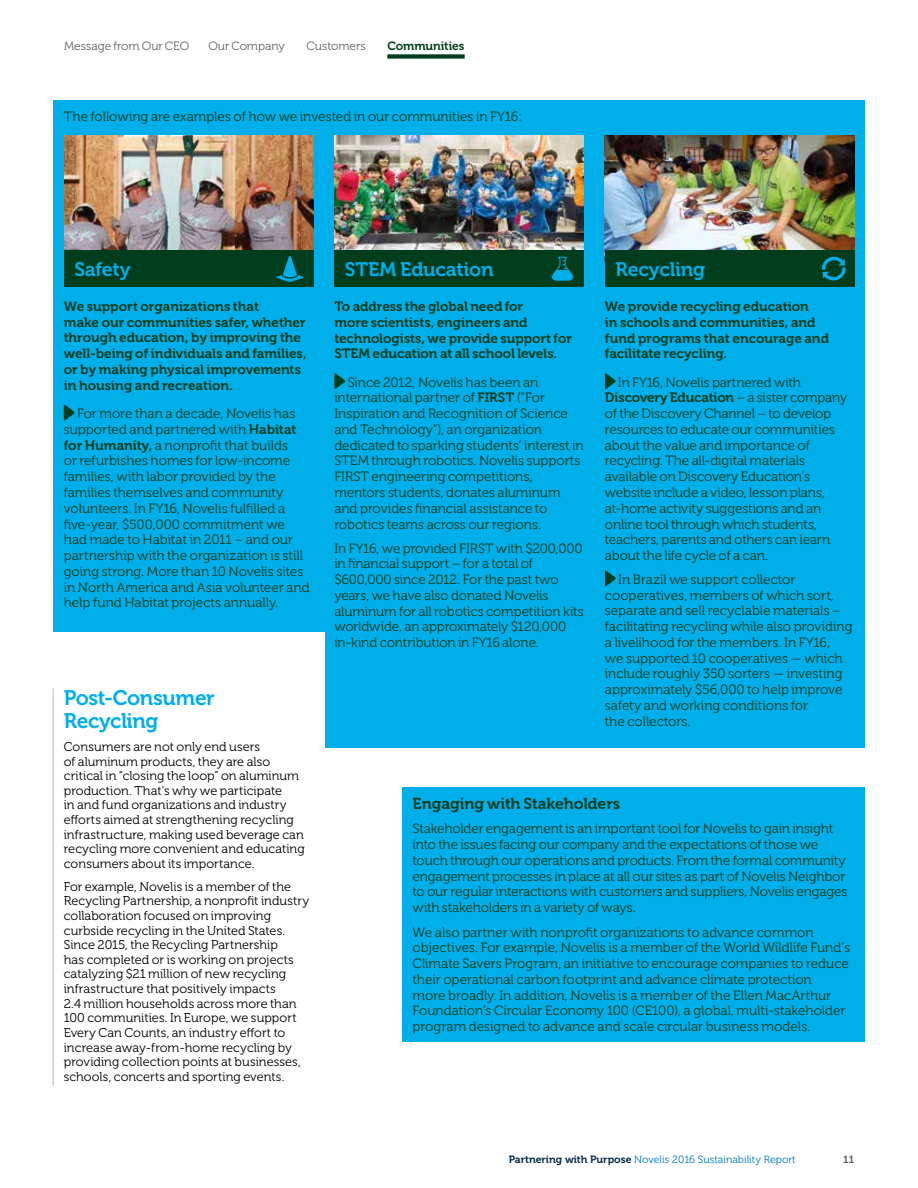
<style>
.page{position:relative;width:918px;height:1188px;background:#fff}
.page>*{position:absolute;margin:0;border:0;box-sizing:border-box;transform-origin:0 0}
.t1{font:21px/22.5px "Museo 700";letter-spacing:-.02em;color:#00aeea}
.t2{font:19.5px "Museo 700";letter-spacing:-.01em;color:#00aeea}
.t3{font:15.75px "Museo 700";letter-spacing:-.005em;color:#003d1c}
.t4{font:13.5px/15.8px "Museo 300";letter-spacing:-.005em;color:#003d1c}
.t5{font:13.5px/15.8px "Museo 700";color:#003d1c}
.t6{font:12.75px/14.5px "Museo 300";color:#000}
.t7{font:12px "Museo 300";letter-spacing:-.005em;color:#646363}
.t8{font:12px "Museo 700";letter-spacing:-.005em;color:#003d1c}
.t9{font:10.5px "Museo 300";color:#0075bf}
.t10{font:10.5px "Museo 700";color:#646363}
.s1{font-family:"Museo 700"}
.s2{font-family:"Museo 300"}
.s3{font-family:"Museo 700";color:#002848}
</style>
<div class="page">
<div style="left:53px;top:100px;width:812px;height:648px;background:#00aeea"></div>
<svg style="left:64px;top:405px;width:11px;height:16px"></svg>
<svg style="left:334px;top:373px;width:11px;height:16px"></svg>
<svg style="left:605px;top:373px;width:11px;height:16px"></svg>
<svg style="left:605px;top:570px;width:11px;height:17px"></svg>
<img style="left:64px;top:136px;width:249px;height:114px">
<img style="left:334px;top:136px;width:250px;height:114px">
<img style="left:605px;top:136px;width:249px;height:114px">
<div style="left:387px;top:54px;width:78px;height:5px;background:#003d1c"></div>
<div style="left:334px;top:250px;width:250px;height:37px;background:#003d1c"></div>
<div style="left:605px;top:250px;width:249px;height:37px;background:#003d1c"></div>
<div style="left:64px;top:250px;width:249px;height:37px;background:#003d1c"></div>
<svg style="left:276px;top:256px;width:28px;height:26px"></svg>
<svg style="left:552px;top:257px;width:21px;height:24px"></svg>
<svg style="left:822px;top:256px;width:24px;height:25px"></svg>
<div style="left:402px;top:787px;width:463px;height:255px;background:#00aeea"></div>
<div style="left:40px;top:632px;width:284px;height:126px;background:#fff"></div>
<hr style="left:53px;top:688px;width:1px;height:397px;background:#b8b7b7">
<p class="t7" style="left:64px;top:39px;width:127px">Message from Our CEO</p>
<p class="t7" style="left:208px;top:39px;width:78px">Our Company</p>
<p class="t7" style="left:307px;top:39px;width:61px">Customers</p>
<p class="t8" style="left:387px;top:39px;width:79px">Communities</p>
<p class="t4" style="left:64px;top:109px;width:460px">The following are examples of how we invested in our communities in FY16:</p>
<h2 class="t2" style="left:74px;top:258px;width:58px">Safety</h2>
<h2 class="t2" style="left:345px;top:258px;width:150px">STEM Education</h2>
<h2 class="t2" style="left:616px;top:258px;width:91px">Recycling</h2>
<p class="t5" style="left:64px;top:299px;width:244px">We support organizations that<br>make our communities safer, whether through education, by improving the well-being of individuals and families, or by making physical improvements in housing and recreation.</p>
<p class="t4" style="left:64px;top:406px;width:247px;text-indent:13px">For more than a decade, Novelis has supported and partnered with <span class="s1">Habitat for Humanity,</span> a nonprofit that builds<br>or refurbishes homes for low-income families, with labor provided by the families themselves and community volunteers. In FY16, Novelis fulfilled a five-year, $500,000 commitment we had made to Habitat in 2011 – and our partnership with the organization is still going strong. More than 10 Novelis sites in North America and Asia volunteer and help fund Habitat projects annually.</p>
<h1 class="t1" style="left:64px;top:687px;width:153px">Post-Consumer<br>Recycling</h1>
<p class="t6" style="left:64px;top:739px;width:243px">Consumers are not only end users<br>of aluminum products, they are also critical in “closing the loop” on aluminum production. That’s why we participate<br>in and fund organizations and industry efforts aimed at strengthening recycling infrastructure, making used beverage can recycling more convenient and educating consumers about its importance.</p>
<p class="t6" style="left:64px;top:879px;width:247px">For example, Novelis is a member of the Recycling Partnership, a nonprofit industry collaboration focused on improving curbside recycling in the United States.<br>Since 2015, the Recycling Partnership<br>has completed or is working on projects catalyzing $21 million of new recycling infrastructure that positively impacts<br>2.4 million households across more than 100 communities. In Europe, we support Every Can Counts, an industry effort to increase away-from-home recycling by providing collection points at businesses, schools, concerts and sporting events.</p>
<p class="t5" style="left:334px;top:299px;width:239px">To address the global need for<br>more scientists, engineers and technologists, we provide support for STEM education at all school levels.</p>
<p class="t4" style="left:334px;top:374px;width:251px;text-indent:13px">Since 2012, Novelis has been an international partner of <span class="s1">FIRST</span> (“For Inspiration and Recognition of Science and Technology”), an organization dedicated to sparking students’ interest in STEM through robotics. Novelis supports FIRST engineering competitions, mentors students, donates aluminum and provides financial assistance to robotics teams across our regions.</p>
<p class="t4" style="left:334px;top:540px;width:251px">In FY16, we provided FIRST with $200,000 in financial support – for a total of $600,000 since 2012. For the past two years, we have also donated Novelis aluminum for all robotics competition kits worldwide, an approximately $120,000 in-kind contribution in FY16 alone.</p>
<p class="t5" style="left:605px;top:299px;width:226px">We provide recycling education<br>in schools and communities, and fund programs that encourage and facilitate recycling.</p>
<p class="t4" style="left:618px;top:374px;width:185px">In FY16, Novelis partnered with</p>
<p class="t5" style="left:605px;top:390px;width:244px">Discovery Education <span class="s2">– a sister company</span></p>
<p class="t4" style="left:605px;top:406px;width:232px">of the Discovery Channel – to develop resources to educate our communities about the value and importance of recycling. The all-digital materials available on Discovery Education’s website include a video, lesson plans, at-home activity suggestions and an online tool through which students, teachers, parents and others can learn about the life cycle of a can.</p>
<p class="t4" style="left:605px;top:572px;width:249px;text-indent:13px">In Brazil we support collector cooperatives, members of which sort, separate and sell recyclable materials – facilitating recycling while also providing a livelihood for the members. In FY16,<br>we supported 10 cooperatives — which include roughly 350 sorters — investing approximately $56,000 to help improve safety and working conditions for<br>the collectors.</p>
<p class="t3" style="left:413px;top:795px;width:209px">Engaging with Stakeholders</p>
<p class="t4" style="left:413px;top:821px;width:436px">Stakeholder engagement is an important tool for Novelis to gain insight into the issues facing our company and the expectations of those we touch through our operations and products. From the formal community engagement processes in place at all our sites as part of Novelis Neighbor to our regular interactions with customers and suppliers, Novelis engages with stakeholders in a variety of ways.</p>
<p class="t4" style="left:413px;top:924px;width:439px">We also partner with nonprofit organizations to advance common objectives. For example, Novelis is a member of the World Wildlife Fund’s Climate Savers Program, an initiative to encourage companies to reduce their operational carbon footprint and advance climate protection<br>more broadly. In addition, Novelis is a member of the Ellen MacArthur Foundation’s Circular Economy 100 (CE100), a global, multi-stakeholder program designed to advance and scale circular business models.</p>
<p class="t9" style="left:509px;top:1154px;width:289px"><span class="s3">Partnering with Purpose</span> Novelis 2016 Sustainability Report</p>
<p class="t10" style="left:843px;top:1154px;width:13px">11</p>
</div>
